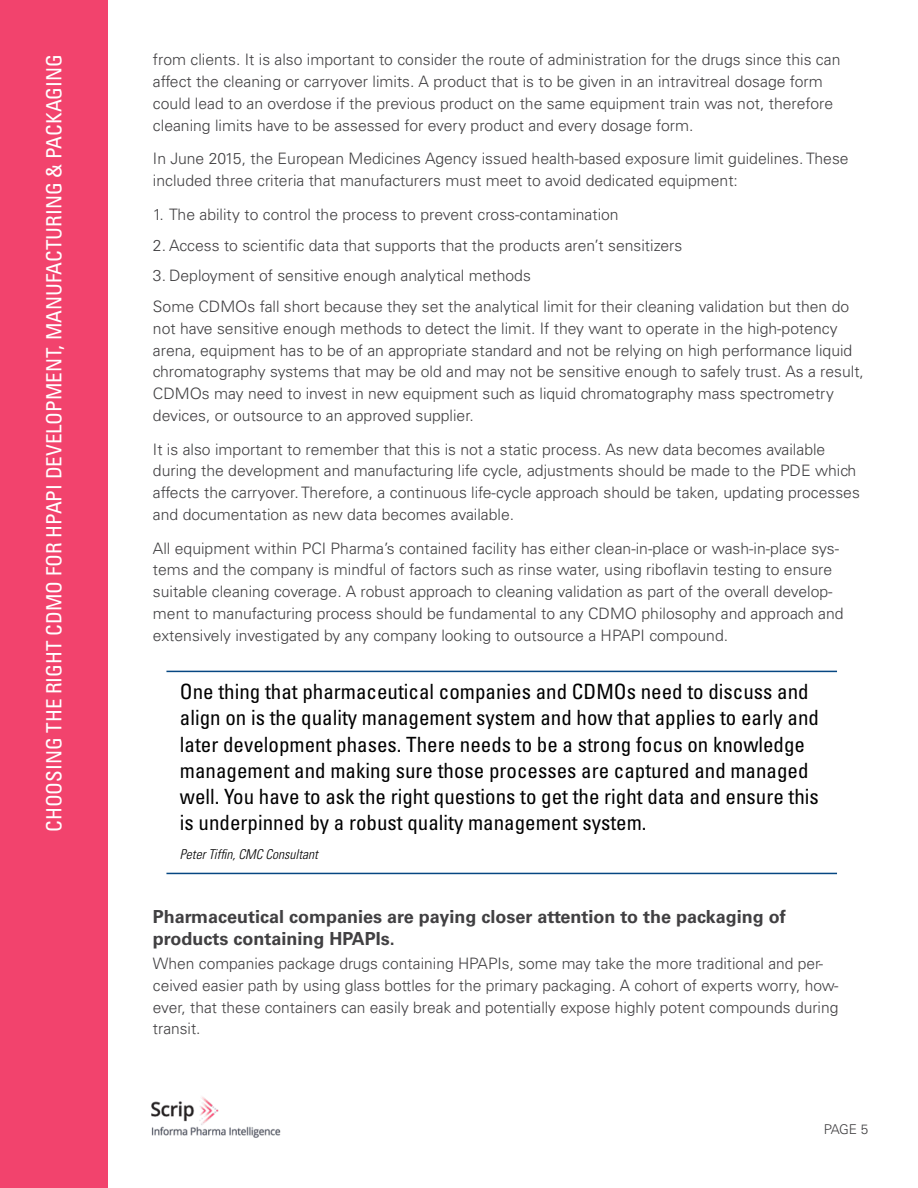
<style>
.page{position:relative;width:918px;height:1188px;background:#fff}
.page>*{position:absolute;margin:0;border:0;box-sizing:border-box;transform-origin:0 0}
.t1{font:condensed 21px/26.2px "Univers LT Std";color:#000}
.t2{font:condensed 21px "Univers LT Std";color:#fff}
.t3{font:700 18px/21.8px "Univers LT Std";color:#414042}
.t4{font:300 15.75px/21.8px "Univers LT Std";color:#414042}
.t5{font:italic 300 condensed 13.5px "Univers LT Std";color:#000}
.t6{font:300 13.5px "Univers LT Std";color:#414042}
</style>
<div class="page">
<div style="left:0;top:0;width:108px;height:1188px;background:#f2436d"></div>
<img style="left:151px;top:1097px;width:130px;height:41px">
<hr style="left:166px;top:671px;width:671px;height:1px;background:#064782">
<hr style="left:166px;top:873px;width:671px;height:1px;background:#064782">
<h1 class="t2" style="left:41px;top:832px;width:779px;rotate:-90deg">CHOOSING THE RIGHT CDMO FOR HPAPI DEVELOPMENT, MANUFACTURING &amp; PACKAGING</h1>
<p class="t4" style="left:153px;top:49px;width:689px">from clients. It is also important to consider the route of administration for the drugs since this can affect the cleaning or carryover limits. A product that is to be given in an intravitreal dosage form could lead to an overdose if the previous product on the same equipment train was not, therefore cleaning limits have to be assessed for every product and every dosage form.</p>
<p class="t4" style="left:153px;top:148px;width:697px">In June 2015, the European Medicines Agency issued health-based exposure limit guidelines. These included three criteria that manufacturers must meet to avoid dedicated equipment:</p>
<p class="t4" style="left:153px;top:203px;width:467px">1. The ability to control the process to prevent cross-contamination</p>
<p class="t4" style="left:153px;top:234px;width:531px">2. Access to scientific data that supports that the products aren’t sensitizers</p>
<p class="t4" style="left:153px;top:260px;width:698px;line-height:30.8px">3. Deployment of sensitive enough analytical methods<br>Some CDMOs fall short because they set the analytical limit for their cleaning validation but then do</p>
<p class="t4" style="left:153px;top:317px;width:713px">not have sensitive enough methods to detect the limit. If they want to operate in the high-potency arena, equipment has to be of an appropriate standard and not be relying on high performance liquid chromatography systems that may be old and may not be sensitive enough to safely trust. As a result, CDMOs may need to invest in new equipment such as liquid chromatography mass spectrometry devices, or outsource to an approved supplier.</p>
<p class="t4" style="left:153px;top:438px;width:708px">It is also important to remember that this is not a static process. As new data becomes available during the development and manufacturing life cycle, adjustments should be made to the PDE which affects the carryover. Therefore, a continuous life-cycle approach should be taken, updating processes and documentation as new data becomes available.</p>
<p class="t4" style="left:153px;top:537px;width:692px">All equipment within PCI Pharma’s contained facility has either clean-in-place or wash-in-place sys&shy;tems and the company is mindful of factors such as rinse water, using riboflavin testing to ensure suitable cleaning coverage. A robust approach to cleaning validation as part of the overall develop&shy;ment to manufacturing process should be fundamental to any CDMO philosophy and approach and extensively investigated by any company looking to outsource a HPAPI compound.</p>
<p class="t1" style="left:180px;top:678px;width:641px">One thing that pharmaceutical companies and CDMOs need to discuss and align on is the quality management system and how that applies to early and later development phases. There needs to be a strong focus on knowledge management and making sure those processes are captured and managed well. You have to ask the right questions to get the right data and ensure this is underpinned by a robust quality management system.</p>
<p class="t5" style="left:180px;top:846px;width:140px">Peter Tiffin, CMC Consultant</p>
<p class="t3" style="left:153px;top:906px;width:634px">Pharmaceutical companies are paying closer attention to the packaging of products containing HPAPIs.</p>
<p class="t4" style="left:153px;top:953px;width:687px">When companies package drugs containing HPAPIs, some may take the more traditional and per&shy;ceived easier path by using glass bottles for the primary packaging. A cohort of experts worry, how&shy;ever, that these containers can easily break and potentially expose highly potent compounds during transit.</p>
<p class="t6" style="left:824px;top:1121px;width:46px">PAGE 5</p>
</div>
